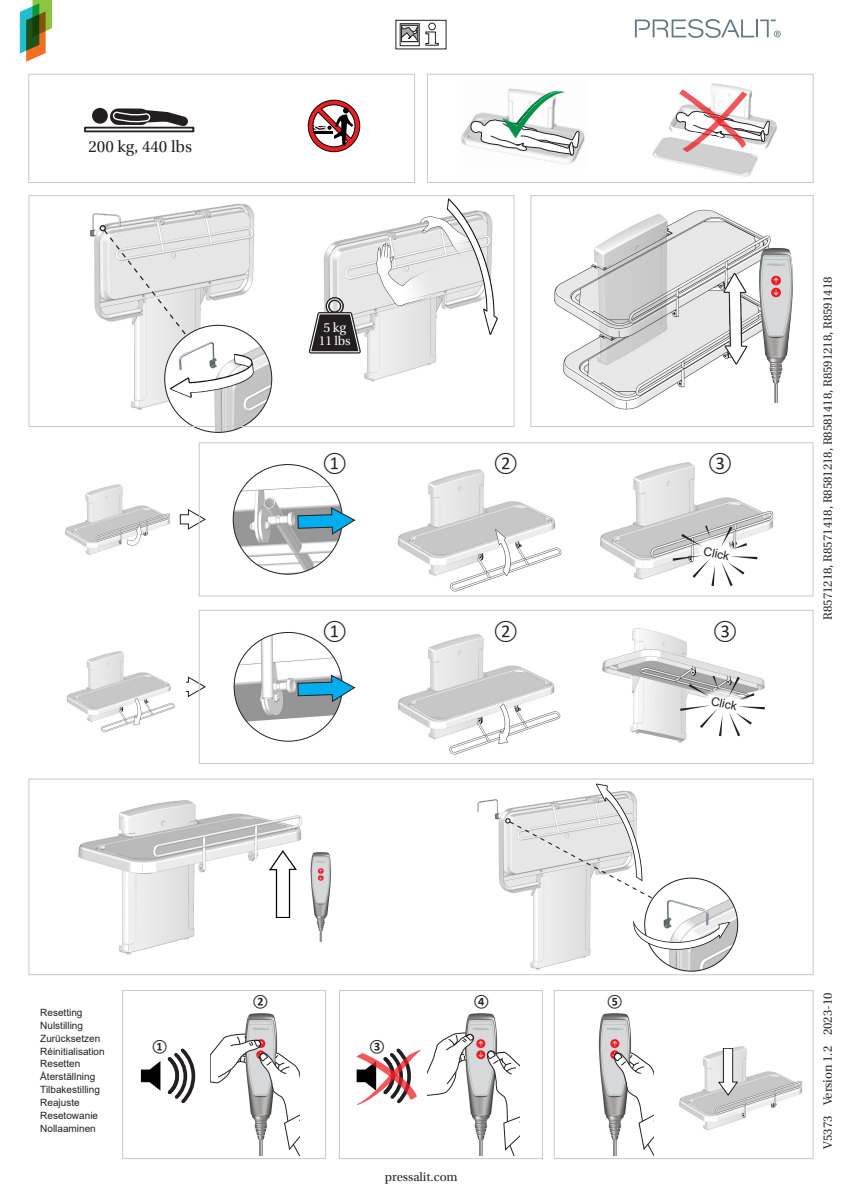
<style>
.page{position:relative;width:842px;height:1191px;background:#fff}
.page>*{position:absolute;margin:0;border:0;box-sizing:border-box;transform-origin:0 0}
.Body{font:18.6px "Calibri";color:#231f20}
.Body-2{font:16px "Utopia";color:#231f20}
.Body-3{font:13px "Utopia";color:#fff}
.Body-4{font:12.4px "Utopia";color:#fff}
.t1{font:12.1px "Arial";color:#231f20}
.Body-5{font:12px "Utopia";color:#231f20}
.Body-6{font:700 12px "Calibri";color:#231f20}
.Body-7{font:10px "Arial";color:#231f20}
</style>
<div class="page">
<svg style="left:635px;top:19px;width:146px;height:19px"></svg>
<svg style="left:20px;top:0;width:32px;height:62px"></svg>
<svg style="left:399px;top:22px;width:37px;height:25px"></svg>
<div style="left:396px;top:20px;width:50px;height:29px;border:1px solid #231f20"></div>
<svg style="left:402px;top:42px;width:15px;height:2px"></svg>
<div style="left:400px;top:24px;width:19px;height:22px;border:1px solid #231f20"></div>
<svg style="left:401px;top:25px;width:17px;height:17px"></svg>
<svg style="left:425px;top:31px;width:14px;height:15px"></svg>
<div style="left:429px;top:23px;width:6px;height:7px;background:#fff;border-radius:50%"></div>
<div style="left:428px;top:23px;width:8px;height:7px;border:1px solid #231f20;border-radius:50%"></div>
<img style="left:679px;top:1046px;width:124px;height:85px">
<img style="left:90px;top:203px;width:165px;height:207px">
<img style="left:477px;top:795px;width:114px;height:175px">
<img style="left:308px;top:216px;width:124px;height:166px">
<img style="left:398px;top:469px;width:164px;height:123px">
<img style="left:398px;top:634px;width:163px;height:121px">
<img style="left:600px;top:462px;width:174px;height:118px">
<img style="left:602px;top:628px;width:151px;height:115px">
<img style="left:554px;top:209px;width:224px;height:201px">
<img style="left:65px;top:484px;width:106px;height:71px">
<img style="left:233px;top:464px;width:109px;height:110px;border-radius:55px">
<img style="left:234px;top:632px;width:108px;height:109px;border-radius:54px">
<svg style="left:179px;top:508px;width:27px;height:22px"></svg>
<svg style="left:186px;top:676px;width:20px;height:21px"></svg>
<svg style="left:297px;top:506px;width:59px;height:29px"></svg>
<svg style="left:297px;top:674px;width:59px;height:29px"></svg>
<svg style="left:673px;top:526px;width:84px;height:60px"></svg>
<svg style="left:680px;top:676px;width:85px;height:60px"></svg>
<img style="left:461px;top:88px;width:124px;height:76px">
<svg style="left:470px;top:91px;width:110px;height:65px"></svg>
<img style="left:652px;top:83px;width:106px;height:94px">
<svg style="left:676px;top:89px;width:93px;height:63px"></svg>
<svg style="left:100px;top:225px;width:87px;height:111px"></svg>
<img style="left:165px;top:329px;width:107px;height:103px">
<img style="left:432px;top:198px;width:66px;height:165px">
<img style="left:758px;top:248px;width:35px;height:154px">
<img style="left:720px;top:265px;width:31px;height:101px">
<img style="left:157px;top:345px;width:106px;height:67px">
<svg style="left:505px;top:818px;width:140px;height:81px"></svg>
<img style="left:646px;top:886px;width:92px;height:85px">
<img style="left:591px;top:783px;width:61px;height:106px">
<img style="left:78px;top:800px;width:225px;height:155px">
<img style="left:310px;top:852px;width:22px;height:89px">
<img style="left:270px;top:850px;width:26px;height:67px">
<div style="left:496px;top:454px;width:19px;height:19px;background:#fff;border-radius:50%"></div>
<div style="left:496px;top:621px;width:19px;height:19px;background:#fff;border-radius:50%"></div>
<div style="left:710px;top:454px;width:20px;height:19px;background:#fff;border-radius:50%"></div>
<div style="left:715px;top:621px;width:20px;height:19px;background:#fff;border-radius:50%"></div>
<img style="left:633px;top:914px;width:104px;height:42px">
<div style="left:92px;top:108px;width:16px;height:16px;background:#231f20;border-radius:50%"></div>
<svg style="left:102px;top:108px;width:93px;height:25px"></svg>
<div style="left:84px;top:127px;width:110px;height:5px;border:2px solid #231f20"></div>
<div style="left:326px;top:297px;width:18px;height:18px;border:4px solid #231f20;border-radius:50%"></div>
<div style="left:327px;top:298px;width:15px;height:16px;border:1px solid #fff;border-radius:50%"></div>
<svg style="left:309px;top:312px;width:52px;height:41px"></svg>
<svg style="left:307px;top:99px;width:54px;height:54px"></svg>
<img style="left:239px;top:1013px;width:38px;height:21px">
<svg style="left:211px;top:1034px;width:88px;height:121px"></svg>
<img style="left:598px;top:1013px;width:34px;height:142px">
<svg style="left:614px;top:1052px;width:40px;height:103px"></svg>
<img style="left:465px;top:1013px;width:33px;height:142px">
<svg style="left:487px;top:1050px;width:33px;height:105px"></svg>
<svg style="left:427px;top:1032px;width:47px;height:79px"></svg>
<svg style="left:141px;top:1048px;width:54px;height:55px"></svg>
<svg style="left:356px;top:1048px;width:65px;height:57px"></svg>
<img style="left:66px;top:651px;width:109px;height:82px">
<img style="left:718px;top:1048px;width:19px;height:47px">
<div style="left:28px;top:195px;width:486px;height:232px;border:1px solid #c7c8ca"></div>
<div style="left:530px;top:195px;width:284px;height:232px;border:1px solid #c7c8ca"></div>
<div style="left:199px;top:442px;width:614px;height:154px;border:1px solid #c7c8ca"></div>
<div style="left:199px;top:610px;width:614px;height:154px;border:1px solid #c7c8ca"></div>
<div style="left:28px;top:778px;width:786px;height:197px;border:1px solid #c7c8ca"></div>
<div style="left:122px;top:990px;width:204px;height:169px;border:1px solid #c7c8ca"></div>
<div style="left:339px;top:990px;width:204px;height:169px;border:1px solid #c7c8ca"></div>
<div style="left:554px;top:990px;width:259px;height:169px;border:1px solid #c7c8ca"></div>
<div style="left:427px;top:74px;width:387px;height:109px;border:1px solid #c7c8ca"></div>
<div style="left:28px;top:74px;width:387px;height:109px;border:1px solid #c7c8ca"></div>
<p class="Body-2" style="left:88px;top:138px;width:105px">200 kg, 440 lbs</p>
<p class="Body-3" style="left:323px;top:321px;width:24px">5 kg</p>
<p class="Body-4" style="left:319px;top:334px;width:33px">11 lbs</p>
<p class="Body" style="left:322px;top:451px;width:26px">①</p>
<p class="Body" style="left:322px;top:618px;width:26px">①</p>
<p class="Body" style="left:493px;top:451px;width:26px">②</p>
<p class="Body" style="left:493px;top:618px;width:26px">②</p>
<p class="Body" style="left:708px;top:451px;width:26px">③</p>
<p class="t1" style="left:706px;top:542px;width:28px;rotate:13deg">Click</p>
<p class="Body" style="left:713px;top:618px;width:26px">③</p>
<p class="t1" style="left:713px;top:692px;width:28px;rotate:13deg">Click</p>
<p class="Body-5" style="left:821px;top:620px;width:344px;rotate:-90deg">R8571218, R8571418, R8581218, R8581418, R8591218, R8591418</p>
<p class="Body-7" style="left:40px;top:1005px;width:44px">Resetting</p>
<p class="Body-7" style="left:40px;top:1018px;width:44px">Nulstilling</p>
<p class="Body-7" style="left:40px;top:1031px;width:62px">Zurücksetzen</p>
<p class="Body-7" style="left:40px;top:1044px;width:66px">Réinitialisation</p>
<p class="Body-7" style="left:40px;top:1057px;width:42px">Resetten</p>
<p class="Body-7" style="left:40px;top:1070px;width:57px">Återställning</p>
<p class="Body-7" style="left:40px;top:1083px;width:61px">Tilbakestilling</p>
<p class="Body-7" style="left:40px;top:1096px;width:41px">Reajuste</p>
<p class="Body-7" style="left:40px;top:1108px;width:59px">Resetowanie</p>
<p class="Body-7" style="left:40px;top:1121px;width:57px">Nollaaminen</p>
<p class="Body-6" style="left:252px;top:993px;width:17px">②</p>
<p class="Body-6" style="left:473px;top:993px;width:17px">④</p>
<p class="Body-6" style="left:607px;top:993px;width:17px">⑤</p>
<p class="Body-6" style="left:152px;top:1038px;width:17px">①</p>
<p class="Body-6" style="left:369px;top:1038px;width:17px">③</p>
<p class="Body-5" style="left:385px;top:1170px;width:74px">pressalit.com</p>
<p class="Body-5" style="left:821px;top:1148px;width:158px;rotate:-90deg">V5373 Version 1.2 2023-10</p>
</div>
